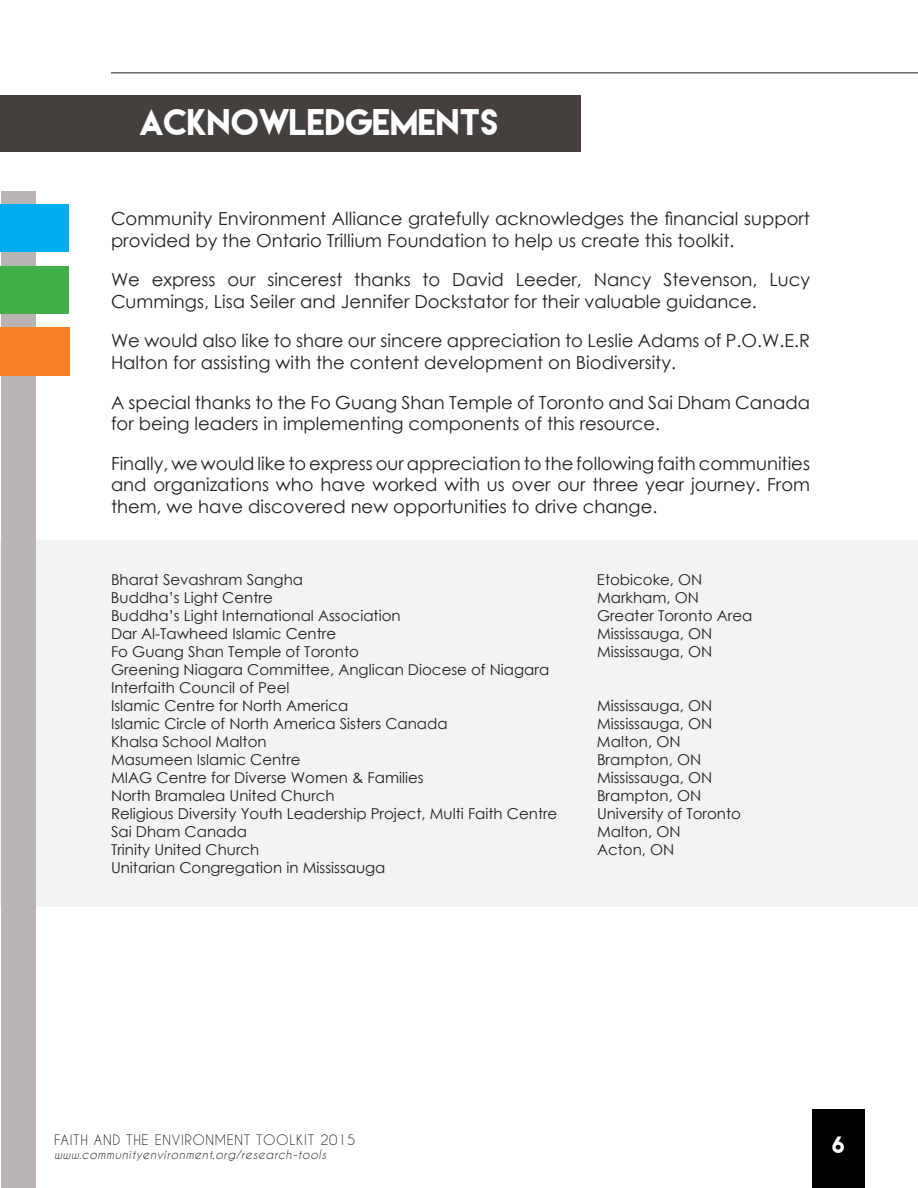
<style>
.page{position:relative;width:918px;height:1188px;background:#fff}
.page>*{position:absolute;margin:0;border:0;box-sizing:border-box;transform-origin:0 0}
.t1{font:33px "Lemon Milk";color:#fff}
.t2{font:21px "Lemon Milk";color:#fff}
.t3{font:18px/21.6px "Century Gothic";color:#231f20}
.t4{font:15px/18px "Century Gothic";color:#231f20}
.t5{font:13.5px "Caviar Dreams";letter-spacing:.05em;color:#231f20}
.t6{font:italic 12px "Caviar Dreams";letter-spacing:.05em;color:#231f20}
</style>
<div class="page">
<div style="left:813px;top:1109px;width:52px;height:79px;background:#000"></div>
<div style="left:0;top:540px;width:918px;height:367px;background:#f2f3f4"></div>
<div style="left:0;top:95px;width:580px;height:57px;background:#45403d"></div>
<hr style="left:111px;top:72px;width:807px;height:2px;background:#000">
<div style="left:1px;top:191px;width:34px;height:997px;background:#bab5b4"></div>
<div style="left:0;top:204px;width:69px;height:48px;background:#00aeef"></div>
<div style="left:0;top:266px;width:69px;height:48px;background:#40ae49"></div>
<div style="left:0;top:328px;width:70px;height:48px;background:#f57f21"></div>
<h1 class="t1" style="left:140px;top:105px;width:360px">ACKNOWLEDGEMENTS</h1>
<p class="t3" style="left:111px;top:207px;width:701px">Community Environment Alliance gratefully acknowledges the financial support provided by the Ontario Trillium Foundation to help us create this toolkit.</p>
<p class="t3" style="left:111px;top:269px;width:700px">We express our sincerest thanks to David Leeder, Nancy Stevenson, Lucy<br>Cummings, Lisa Seiler and Jennifer Dockstator for their valuable guidance.</p>
<p class="t3" style="left:111px;top:330px;width:700px">We would also like to share our sincere appreciation to Leslie Adams of P.O.W.E.R<br>Halton for assisting with the content development on Biodiversity.</p>
<p class="t3" style="left:111px;top:391px;width:700px">A special thanks to the Fo Guang Shan Temple of Toronto and Sai Dham Canada for being leaders in implementing components of this resource.</p>
<p class="t3" style="left:111px;top:452px;width:701px;text-align:justify">Finally, we would like to express our appreciation to the following faith communities and organizations who have worked with us over our three year journey. From them, we have discovered new opportunities to drive change.</p>
<p class="t4" style="left:111px;top:570px;width:194px">Bharat Sevashram Sangha</p>
<p class="t4" style="left:597px;top:570px;width:107px">Etobicoke, ON</p>
<p class="t4" style="left:111px;top:588px;width:163px">Buddha’s Light Centre</p>
<p class="t4" style="left:597px;top:588px;width:103px">Markham, ON</p>
<p class="t4" style="left:111px;top:606px;width:291px">Buddha’s Light International Association</p>
<p class="t4" style="left:597px;top:606px;width:157px">Greater Toronto Area</p>
<p class="t4" style="left:111px;top:624px;width:227px">Dar Al-Tawheed Islamic Centre</p>
<p class="t4" style="left:597px;top:624px;width:117px">Mississauga, ON</p>
<p class="t4" style="left:111px;top:642px;width:249px">Fo Guang Shan Temple of Toronto</p>
<p class="t4" style="left:597px;top:642px;width:117px">Mississauga, ON</p>
<p class="t4" style="left:111px;top:660px;width:440px">Greening Niagara Committee, Anglican Diocese of Niagara<br>Interfaith Council of Peel<br>Islamic Centre for North America</p>
<p class="t4" style="left:597px;top:696px;width:117px">Mississauga, ON</p>
<p class="t4" style="left:111px;top:714px;width:338px">Islamic Circle of North America Sisters Canada</p>
<p class="t4" style="left:597px;top:714px;width:117px">Mississauga, ON</p>
<p class="t4" style="left:111px;top:732px;width:157px">Khalsa School Malton</p>
<p class="t4" style="left:597px;top:732px;width:85px">Malton, ON</p>
<p class="t4" style="left:111px;top:750px;width:191px">Masumeen Islamic Centre</p>
<p class="t4" style="left:597px;top:750px;width:106px">Brampton, ON</p>
<p class="t4" style="left:111px;top:768px;width:314px">MIAG Centre for Diverse Women &amp; Families</p>
<p class="t4" style="left:597px;top:768px;width:117px">Mississauga, ON</p>
<p class="t4" style="left:111px;top:786px;width:225px">North Bramalea United Church</p>
<p class="t4" style="left:597px;top:786px;width:106px">Brampton, ON</p>
<p class="t4" style="left:111px;top:804px;width:448px">Religious Diversity Youth Leadership Project, Multi Faith Centre</p>
<p class="t4" style="left:597px;top:804px;width:145px">University of Toronto</p>
<p class="t4" style="left:111px;top:822px;width:138px">Sai Dham Canada</p>
<p class="t4" style="left:597px;top:822px;width:85px">Malton, ON</p>
<p class="t4" style="left:111px;top:840px;width:150px">Trinity United Church</p>
<p class="t4" style="left:597px;top:840px;width:79px">Acton, ON</p>
<p class="t4" style="left:111px;top:858px;width:276px">Unitarian Congregation in Mississauga</p>
<p class="t5" style="left:54px;top:1131px;width:303px">FAITH AND THE ENVIRONMENT TOOLKIT 2015</p>
<p class="t6" style="left:54px;top:1148px;width:274px">www.communityenvironment.org/research-tools</p>
<p class="t2" style="left:832px;top:1134px;width:14px">6</p>
</div>
